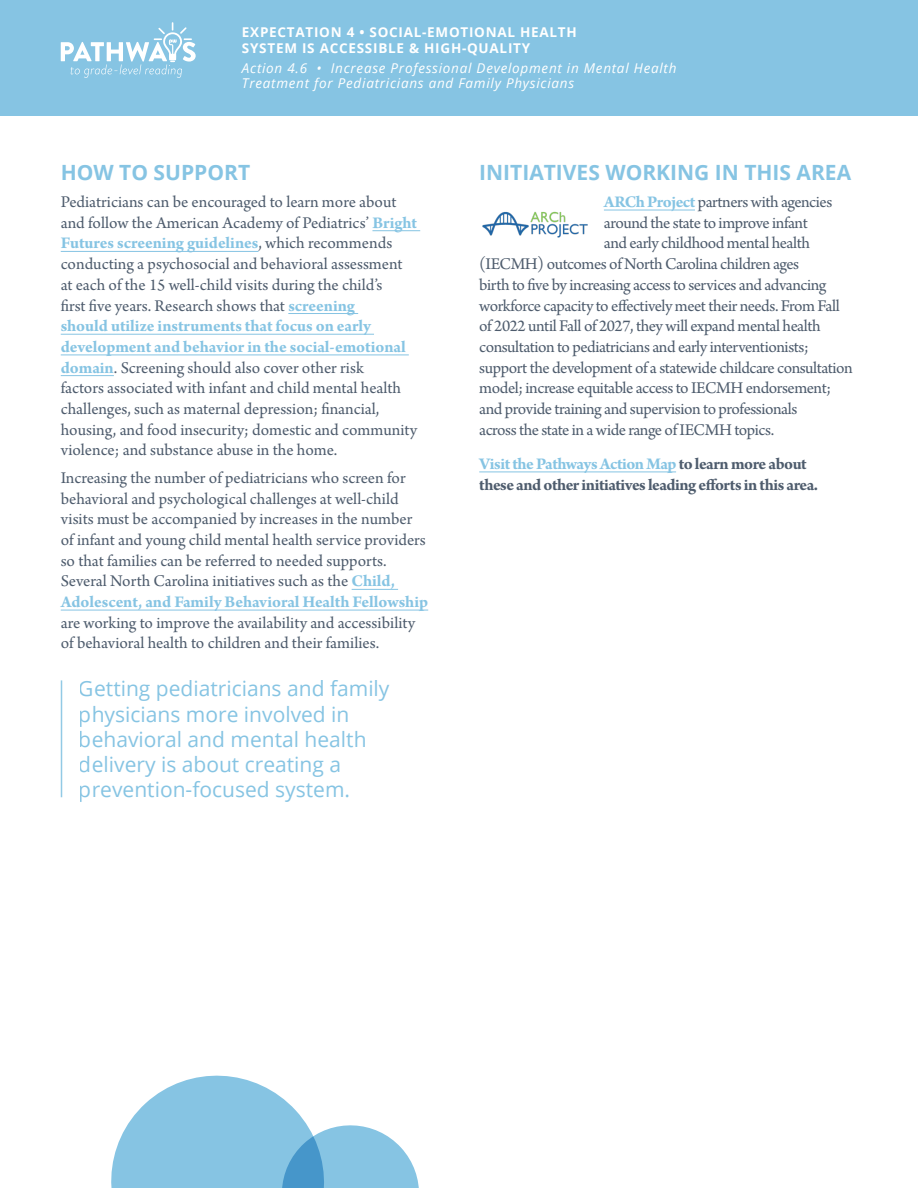
<style>
.page{position:relative;width:918px;height:1188px;background:#fff}
.page>*{position:absolute;margin:0;border:0;box-sizing:border-box;transform-origin:0 0}
.t1{font:21px/25.2px "Open Sans";color:#86c4e3}
.t2{font:700 21px "Open Sans";color:#86c4e3}
.t3{font:17.25px/20.7px "Arno Pro";letter-spacing:-.005em;color:#4e5c6d}
.t4{font:17.25px "Arno Pro";letter-spacing:-.025em;color:#4e5c6d}
.t5{font:17.25px "Arno Pro";letter-spacing:-.03em;color:#4e5c6d}
.t6{font:700 17.25px/20.7px "Arno Pro";letter-spacing:-.03em;color:#4e5c6d}
.t7{font:italic 13.5px/15px "Open Sans";letter-spacing:.055em;color:#fff}
.t8{font:700 13.5px/16.2px "Open Sans";letter-spacing:.055em;color:#fff}
.s1{font-weight:700;color:#86c4e3}
.s2{color:#86c4e3}
</style>
<div class="page">
<div style="left:0;top:0;width:918px;height:116px;background:#86c4e3"></div>
<svg style="left:61px;top:22px;width:135px;height:56px"></svg>
<hr style="left:372px;top:230px;width:48px;height:1px;background:#86c4e3">
<hr style="left:61px;top:251px;width:198px;height:1px;background:#86c4e3">
<hr style="left:288px;top:313px;width:70px;height:1px;background:#86c4e3">
<hr style="left:61px;top:334px;width:313px;height:1px;background:#86c4e3">
<hr style="left:61px;top:355px;width:348px;height:1px;background:#86c4e3">
<hr style="left:61px;top:375px;width:53px;height:1px;background:#86c4e3">
<hr style="left:352px;top:589px;width:46px;height:1px;background:#86c4e3">
<hr style="left:61px;top:610px;width:367px;height:1px;background:#86c4e3">
<hr style="left:604px;top:210px;width:91px;height:1px;background:#86c4e3">
<hr style="left:479px;top:472px;width:197px;height:1px;background:#86c4e3">
<img style="left:482px;top:211px;width:106px;height:27px">
<hr style="left:61px;top:680px;width:1px;height:117px;background:#86c4e3">
<svg style="left:111px;top:1075px;width:308px;height:113px"></svg>
<p class="t8" style="left:242px;top:23px;width:336px">EXPECTATION 4 • SOCIAL-EMOTIONAL HEALTH<br>SYSTEM IS ACCESSIBLE &amp; HIGH-QUALITY</p>
<p class="t7" style="left:242px;top:60px;width:436px">Action 4.6 • Increase Professional Development in Mental Health<br>Treatment for Pediatricians and Family Physicians</p>
<p class="t2" style="left:61px;top:157px;width:191px">HOW TO SUPPORT</p>
<p class="t3" style="left:61px;top:192px;width:358px">Pediatricians can be encouraged to learn more about and follow the American Academy of Pediatrics’ <span class="s1">Bright Futures screening guidelines</span>, which recommends conducting a psychosocial and behavioral assessment at each of the 15 well-child visits during the child’s<br>first five years. Research shows that <span class="s1">screening<br>should utilize instruments that focus on early development and behavior in the social-emotional domain</span>. Screening should also cover other risk<br>factors associated with infant and child mental health challenges, such as maternal depression; financial, housing, and food insecurity; domestic and community violence; and substance abuse in the home.</p>
<p class="t3" style="left:61px;top:468px;width:369px">Increasing the number of pediatricians who screen for behavioral and psychological challenges at well-child visits must be accompanied by increases in the number of infant and young child mental health service providers so that families can be referred to needed supports.<br>Several North Carolina initiatives such as the <span class="s1">Child, Adolescent, and Family Behavioral Health Fellowship</span></p>
<p class="t3" style="left:61px;top:613px;width:356px">are working to improve the availability and accessibility of behavioral health to children and their families.</p>
<p class="t1" style="left:79px;top:676px;width:312px">Getting pediatricians and family physicians more involved in behavioral and mental health delivery is about creating a prevention-focused system.</p>
<p class="t2" style="left:479px;top:157px;width:373px">INITIATIVES WORKING IN THIS AREA</p>
<p class="t4" style="left:604px;top:192px;width:230px"><span class="s1">ARCh Project</span> partners with agencies</p>
<p class="t5" style="left:604px;top:213px;width:205px">around the state to improve infant</p>
<p class="t4" style="left:604px;top:233px;width:207px">and early childhood mental health</p>
<p class="t4" style="left:479px;top:254px;width:321px">(IECMH) outcomes of North Carolina children ages</p>
<p class="t5" style="left:479px;top:275px;width:349px">birth to five by increasing access to services and advancing</p>
<p class="t4" style="left:479px;top:295px;width:362px">workforce capacity to effectively meet their needs. From Fall</p>
<p class="t4" style="left:479px;top:316px;width:343px">of 2022 until Fall of 2027, they will expand mental health</p>
<p class="t4" style="left:479px;top:337px;width:331px">consultation to pediatricians and early interventionists;</p>
<p class="t4" style="left:479px;top:358px;width:375px">support the development of a statewide childcare consultation</p>
<p class="t5" style="left:479px;top:378px;width:354px">model; increase equitable access to IECMH endorsement;</p>
<p class="t4" style="left:479px;top:399px;width:320px">and provide training and supervision to professionals</p>
<p class="t4" style="left:479px;top:420px;width:296px">across the state in a wide range of IECMH topics.</p>
<p class="t6" style="left:479px;top:454px;width:340px"><span class="s2">Visit the Pathways Action Map</span> to learn more about these and other initiatives leading efforts in this area.</p>
</div>
